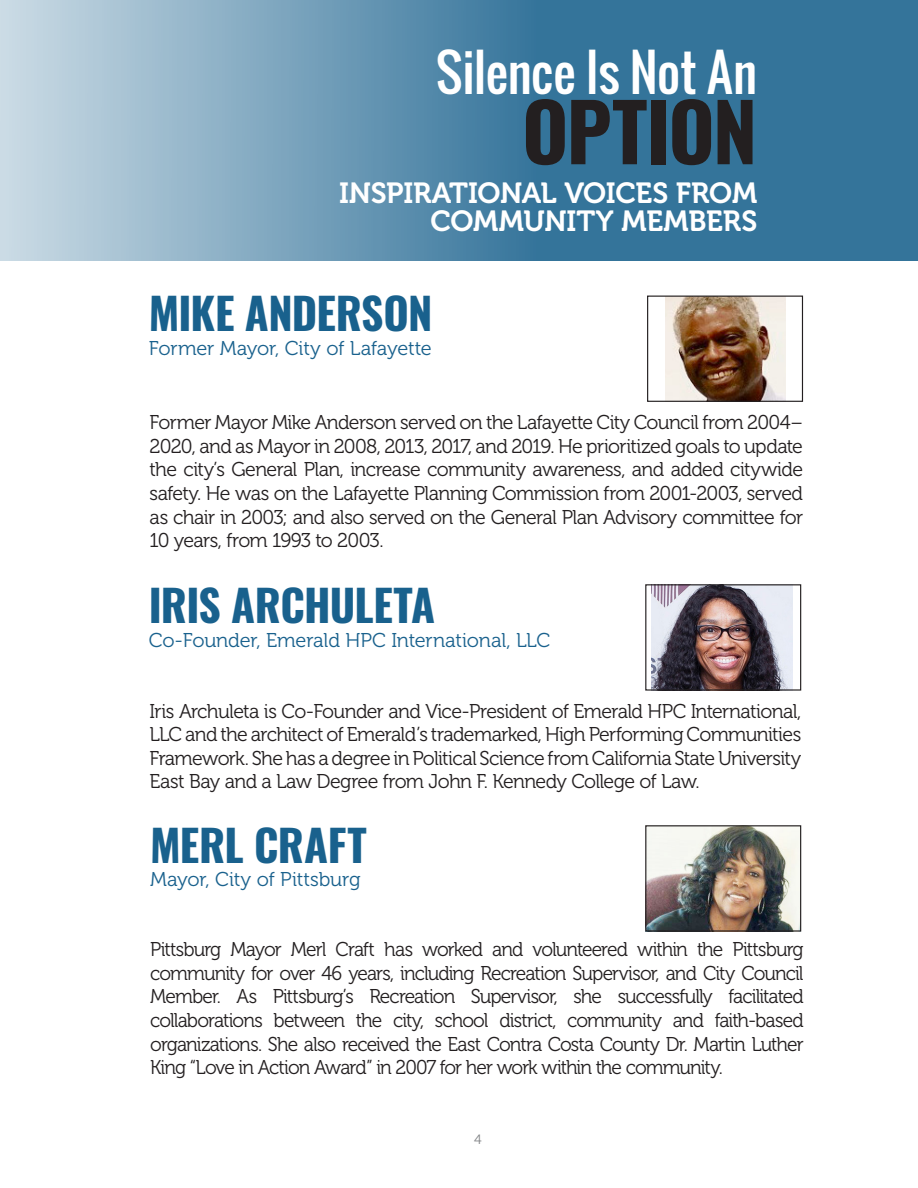
<style>
.page{position:relative;width:918px;height:1188px;background:#fff}
.page>*{position:absolute;margin:0;border:0;box-sizing:border-box;transform-origin:0 0}
.t1{font:700 79.5px "Oswald";letter-spacing:-.025em;color:#231f20}
.t2{font:49.8px "Oswald";letter-spacing:-.005em;color:#fff}
.body{font:700 43.5px "Oswald";letter-spacing:-.015em;color:#19618d}
.t3{font:28.95px "Museo 700";color:#fff}
.body-2{font:19.95px/23.5px "Museo 300";letter-spacing:-.04em;color:#231f20;text-align:justify}
.body-3{font:19.95px/23.5px "Museo 300";letter-spacing:-.04em;color:#231f20;text-align:justify;scale:.96 1}
.body-4{font:19.95px "Museo 300";letter-spacing:-.01em;color:#19618d}
.body-5{font:13.5px "Museo 300";color:#808285}
</style>
<div class="page">
<svg style="left:0;top:0;width:918px;height:261px;background:#6092b0"></svg>
<img style="left:666px;top:298px;width:120px;height:102px">
<div style="left:647px;top:296px;width:156px;height:106px;border:1px solid #231f20"></div>
<img style="left:652px;top:586px;width:141px;height:103px">
<div style="left:645px;top:584px;width:156px;height:107px;border:1px solid #231f20"></div>
<img style="left:647px;top:827px;width:152px;height:103px">
<div style="left:645px;top:825px;width:156px;height:107px;border:1px solid #231f20"></div>
<p class="t2" style="left:436px;top:35px;width:323px">Silence Is Not An</p>
<p class="t1" style="left:522px;top:90px;width:237px">OPTION</p>
<p class="t3" style="left:339px;top:177px;width:18px">INSPIRATIONAL</p>
<p class="t3" style="left:564px;top:177px;width:19px">VOICES</p>
<p class="t3" style="left:676px;top:177px;width:21px">FROM</p>
<p class="t3" style="left:430px;top:205px;width:22px">COMMUNITY</p>
<p class="t3" style="left:621px;top:205px;width:21px">MEMBERS</p>
<p class="body" style="left:149px;top:291px;width:285px">MIKE ANDERSON</p>
<p class="body-4" style="left:149px;top:337px;width:284px">Former Mayor, City of Lafayette</p>
<p class="body-2" style="left:150px;top:411px;width:655px">Former Mayor Mike Anderson served on the Lafayette City Council from 2004– 2020, and as Mayor in 2008, 2013, 2017, and 2019. He prioritized goals to update the city’s General Plan, increase community awareness, and added citywide safety. He was on the Lafayette Planning Commission from 2001-2003, served as chair in 2003; and also served on the General Plan Advisory committee for 10 years, from 1993 to 2003.</p>
<p class="body" style="left:149px;top:583px;width:288px">IRIS ARCHULETA</p>
<p class="body-4" style="left:149px;top:629px;width:403px">Co-Founder, Emerald HPC International, LLC</p>
<p class="body-2" style="left:150px;top:699px;width:653px">Iris Archuleta is Co-Founder and Vice-President of Emerald HPC International, LLC and the architect of Emerald’s trademarked, High Performing Communities Framework. She has a degree in Political Science from California State University East Bay and a Law Degree from John F. Kennedy College of Law.</p>
<p class="body" style="left:150px;top:822px;width:218px">MERL CRAFT</p>
<p class="body-4" style="left:150px;top:869px;width:212px">Mayor, City of Pittsburg</p>
<p class="body-3" style="left:150px;top:938px;width:682px">Pittsburg Mayor Merl Craft has worked and volunteered within the Pittsburg community for over 46 years, including Recreation Supervisor, and City Council Member. As Pittsburg’s Recreation Supervisor, she successfully facilitated collaborations between the city, school district, community and faith-based organizations. She also received the East Contra Costa County Dr. Martin Luther King “Love in Action Award” in 2007 for her work within the community.</p>
<p class="body-5" style="left:474px;top:1132px;width:9px">4</p>
</div>
